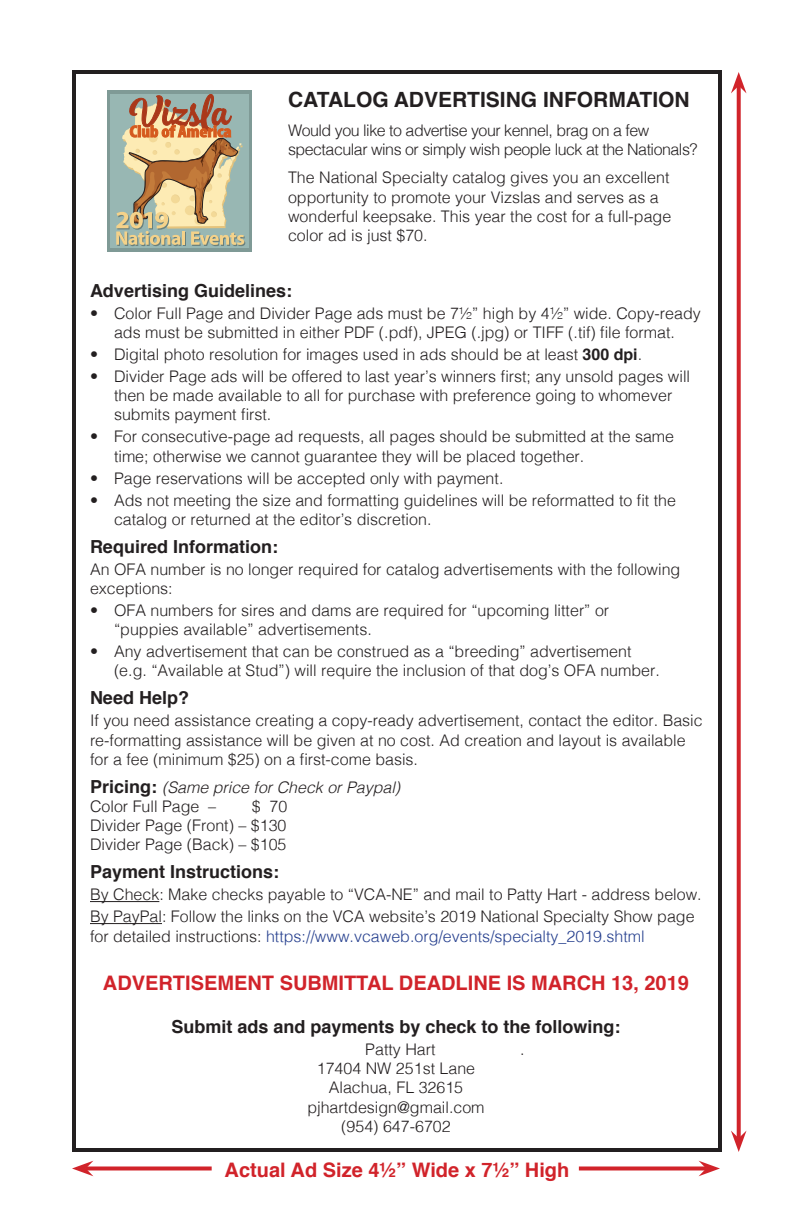
<style>
.page{position:relative;width:792px;height:1224px;background:#fff}
.page>*{position:absolute;margin:0;border:0;box-sizing:border-box;transform-origin:0 0}
.t1{font:700 21px "Helvetica";color:#231f20}
.t2{font:700 20px "Helvetica";color:#d1232a}
.t3{font:700 18px "Helvetica";color:#231f20}
.t4{font:300 16px/19.2px "Helvetica";color:#231f20}
.t5{font:300 16px/19.2px "Helvetica";letter-spacing:-.03em;color:#231f20}
.t6{font:italic 300 16px "Helvetica";color:#231f20}
.s1{font-weight:700}
.s2{font-weight:700;font-style:normal;font-size:18px}
.s3{color:#253f8e}
</style>
<div class="page">
<div style="left:72px;top:70px;width:650px;height:1082px;border:4px solid #231f20"></div>
<div style="left:108px;top:91px;width:144px;height:161px;background:#7f9a96"></div>
<div style="left:111px;top:94px;width:138px;height:154px;background:#98b7b3"></div>
<svg style="left:116px;top:94px;width:129px;height:152px"></svg>
<hr style="left:90px;top:901px;width:69px;height:1px;background:#231f20">
<hr style="left:90px;top:923px;width:72px;height:1px;background:#231f20">
<svg style="left:93px;top:1166px;width:119px;height:4px"></svg>
<svg style="left:72px;top:1161px;width:21px;height:15px"></svg>
<svg style="left:579px;top:1166px;width:120px;height:4px"></svg>
<svg style="left:699px;top:1161px;width:21px;height:15px"></svg>
<svg style="left:737px;top:93px;width:4px;height:1038px;background:#d43238"></svg>
<svg style="left:731px;top:72px;width:16px;height:21px"></svg>
<svg style="left:731px;top:1131px;width:16px;height:21px"></svg>
<p class="t1" style="left:288px;top:82px;width:403px">CATALOG ADVERTISING INFORMATION</p>
<p class="t5" style="left:288px;top:120px;width:411px">Would you like to advertise your kennel, brag on a few spectacular wins or simply wish people luck at the Nationals?</p>
<p class="t4" style="left:288px;top:167px;width:385px">The National Specialty catalog gives you an excellent opportunity to promote your Vizslas and serves as a wonderful keepsake. This year the cost for a full-page color ad is just $70.</p>
<p class="t3" style="left:90px;top:276px;width:204px">Advertising Guidelines:</p>
<p class="t4" style="left:90px;top:302px;width:612px;text-align:center">• Color Full Page and Divider Page ads must be 7½” high by 4½” wide. Copy-ready ads must be submitted in either PDF (.pdf), JPEG (.jpg) or TIFF (.tif) file format.</p>
<p class="t4" style="left:90px;top:344px;width:554px">• Digital photo resolution for images used in ads should be at least <span class="s1">300 dpi</span>.</p>
<p class="t4" style="left:114px;top:366px;width:578px;text-indent:-24px">• Divider Page ads will be offered to last year’s winners first; any unsold pages will then be made available to all for purchase with preference going to whomever submits payment first.</p>
<p class="t4" style="left:114px;top:426px;width:562px;text-indent:-24px">• For consecutive-page ad requests, all pages should be submitted at the same time; otherwise we cannot guarantee they will be placed together.</p>
<p class="t4" style="left:90px;top:467px;width:415px">• Page reservations will be accepted only with payment.</p>
<p class="t4" style="left:114px;top:489px;width:563px;text-indent:-24px">• Ads not meeting the size and formatting guidelines will be reformatted to fit the catalog or returned at the editor’s discretion.</p>
<p class="t3" style="left:90px;top:532px;width:190px">Required Information:</p>
<p class="t4" style="left:90px;top:558px;width:592px">An OFA number is no longer required for catalog advertisements with the following exceptions:</p>
<p class="t4" style="left:114px;top:600px;width:497px;text-indent:-24px">• OFA numbers for sires and dams are required for “upcoming litter” or “puppies available” advertisements.</p>
<p class="t4" style="left:114px;top:641px;width:547px;text-indent:-24px">• Any advertisement that can be construed as a “breeding” advertisement (e.g. “Available at Stud”) will require the inclusion of that dog’s OFA number.</p>
<p class="t3" style="left:90px;top:684px;width:101px">Need Help?</p>
<p class="t4" style="left:90px;top:710px;width:614px">If you need assistance creating a copy-ready advertisement, contact the editor. Basic re-formatting assistance will be given at no cost. Ad creation and layout is available for a fee (minimum $25) on a first-come basis.</p>
<p class="t6" style="left:90px;top:773px;width:312px"><span class="s2">Pricing:</span> (Same price for Check or Paypal)</p>
<p class="t4" style="left:90px;top:796px;width:128px">Color Full Page –</p>
<p class="t4" style="left:252px;top:796px;width:37px">$ 70</p>
<p class="t4" style="left:90px;top:815px;width:198px">Divider Page (Front) – $130</p>
<p class="t4" style="left:90px;top:834px;width:198px">Divider Page (Back) – $105</p>
<p class="t3" style="left:90px;top:858px;width:191px">Payment Instructions:</p>
<p class="t4" style="left:90px;top:884px;width:613px">By Check: Make checks payable to “VCA-NE” and mail to Patty Hart - address below.</p>
<p class="t4" style="left:90px;top:906px;width:606px">By PayPal: Follow the links on the VCA website’s 2019 National Specialty Show page for detailed instructions: <span class="s3">https://www.vcaweb.org/events/specialty_2019.shtml</span></p>
<p class="t2" style="left:103px;top:967px;width:588px">ADVERTISEMENT SUBMITTAL DEADLINE IS MARCH 13, 2019</p>
<p class="t3" style="left:171px;top:1012px;width:451px">Submit ads and payments by check to the following:</p>
<p class="t4" style="left:365px;top:1039px;width:72px">Patty Hart</p>
<p class="t4" style="left:520px;top:1039px;width:6px">.</p>
<p class="t4" style="left:317px;top:1058px;width:160px">17404 NW 251st Lane</p>
<p class="t4" style="left:329px;top:1077px;width:136px">Alachua, FL 32615</p>
<p class="t4" style="left:307px;top:1096px;width:179px">pjhartdesign@gmail.com</p>
<p class="t4" style="left:341px;top:1115px;width:111px">(954) 647-6702</p>
<p class="t2" style="left:225px;top:1154px;width:346px">Actual Ad Size 4½” Wide x 7½” High</p>
</div>
